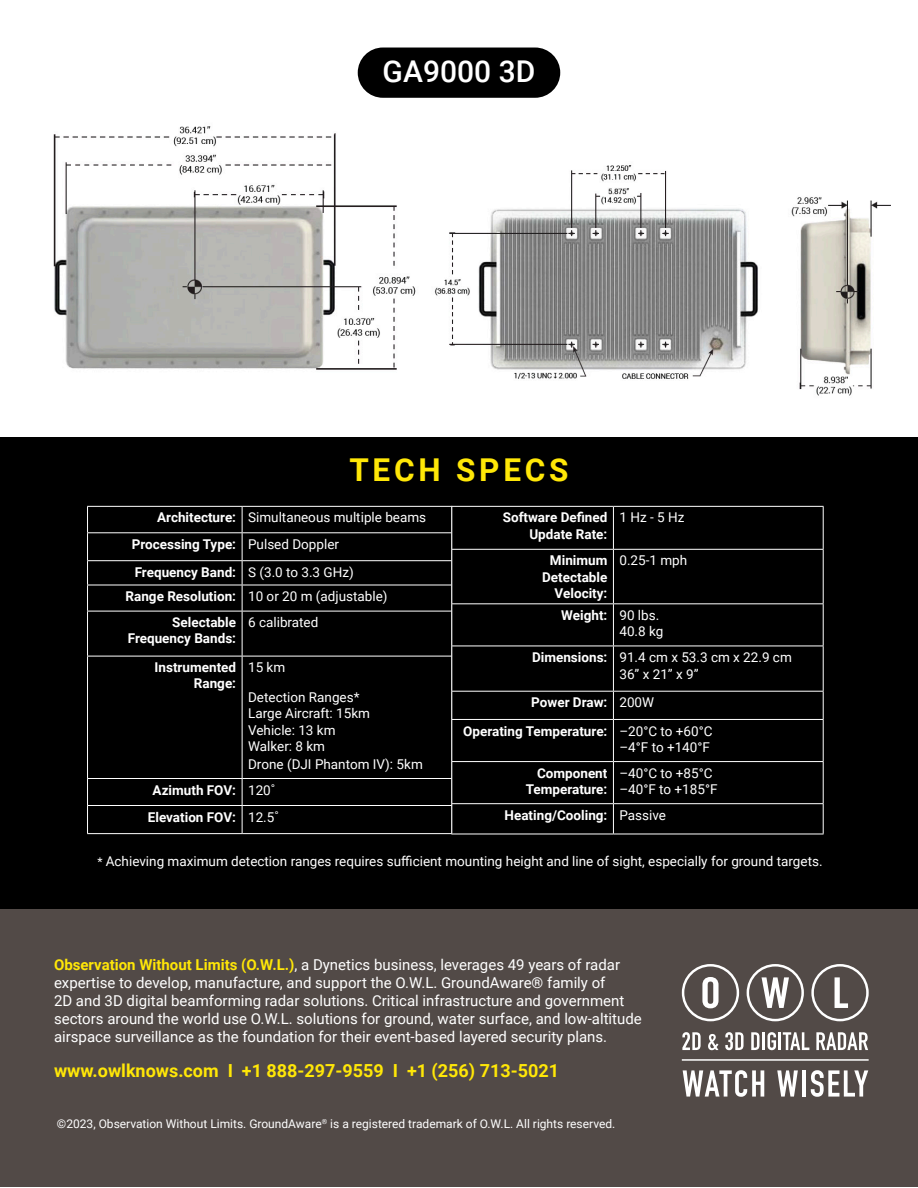
<style>
.page{position:relative;width:918px;height:1188px;background:#fff}
.page>*{position:absolute;margin:0;border:0;box-sizing:border-box;transform-origin:0 0}
.t1{font:700 31.5px "Roboto";letter-spacing:.12em;color:#ffe707}
.t2{font:500 30px "Roboto";color:#fff}
.Boilerplate_Contact{font:700 18px "Roboto";color:#ffe707}
.Boilerplate{font:15px/18px "Roboto";color:#fff}
.t3{font:700 13.5px/16.2px "Roboto";color:#fff;text-align:right}
.Sidebar_-_Right_Colu{font:13.5px/16.2px "Roboto";color:#fff}
.Boilerplate-2{font:13.5px "Roboto";color:#fff}
.Disclaimer{font:12px "Roboto";color:#fff}
.s1{font-size:12px}
.s2{font-weight:700;color:#ffe707}
</style>
<div class="page">
<img style="left:53px;top:93px;width:838px;height:303px">
<div style="left:0;top:437px;width:918px;height:472px;background:#000"></div>
<div style="left:358px;top:48px;width:202px;height:50px;background:#000;border-radius:25px"></div>
<div style="left:0;top:909px;width:918px;height:277px;background:#524a47"></div>
<svg style="left:88px;top:507px;width:363px;height:326px"></svg>
<hr style="left:87px;top:506px;width:155px;height:1px;background:#fff">
<hr style="left:242px;top:506px;width:210px;height:1px;background:#fff">
<hr style="left:87px;top:532px;width:155px;height:1px;background:#fff">
<hr style="left:242px;top:532px;width:210px;height:1px;background:#fff">
<hr style="left:87px;top:560px;width:155px;height:1px;background:#fff">
<hr style="left:242px;top:560px;width:210px;height:1px;background:#fff">
<hr style="left:87px;top:585px;width:155px;height:1px;background:#fff">
<svg style="left:87px;top:507px;width:1px;height:104px"></svg>
<hr style="left:242px;top:585px;width:210px;height:1px;background:#fff">
<svg style="left:242px;top:507px;width:1px;height:104px"></svg>
<hr style="left:87px;top:611px;width:155px;height:1px;background:#fff">
<hr style="left:87px;top:611px;width:1px;height:45px;background:#fff">
<hr style="left:242px;top:611px;width:210px;height:1px;background:#fff">
<hr style="left:242px;top:611px;width:1px;height:45px;background:#fff">
<hr style="left:87px;top:656px;width:155px;height:1px;background:#fff">
<hr style="left:87px;top:656px;width:1px;height:122px;background:#fff">
<hr style="left:242px;top:656px;width:210px;height:1px;background:#fff">
<hr style="left:242px;top:656px;width:1px;height:122px;background:#fff">
<hr style="left:87px;top:778px;width:155px;height:1px;background:#fff">
<hr style="left:242px;top:778px;width:210px;height:1px;background:#fff">
<hr style="left:87px;top:805px;width:155px;height:1px;background:#fff">
<svg style="left:87px;top:779px;width:1px;height:54px"></svg>
<hr style="left:242px;top:805px;width:210px;height:1px;background:#fff">
<svg style="left:242px;top:779px;width:1px;height:54px"></svg>
<hr style="left:87px;top:833px;width:155px;height:1px;background:#fff">
<hr style="left:242px;top:833px;width:210px;height:1px;background:#fff">
<svg style="left:452px;top:507px;width:371px;height:327px"></svg>
<hr style="left:451px;top:506px;width:162px;height:1px;background:#fff">
<hr style="left:451px;top:507px;width:1px;height:42px;background:#fff">
<hr style="left:613px;top:506px;width:211px;height:1px;background:#fff">
<hr style="left:613px;top:507px;width:1px;height:42px;background:#fff">
<hr style="left:823px;top:507px;width:1px;height:42px;background:#fff">
<hr style="left:451px;top:549px;width:162px;height:1px;background:#fff">
<hr style="left:451px;top:550px;width:1px;height:53px;background:#fff">
<hr style="left:613px;top:549px;width:211px;height:1px;background:#fff">
<hr style="left:613px;top:550px;width:1px;height:53px;background:#fff">
<hr style="left:823px;top:550px;width:1px;height:53px;background:#fff">
<hr style="left:451px;top:603px;width:162px;height:1px;background:#fff">
<hr style="left:451px;top:604px;width:1px;height:42px;background:#fff">
<hr style="left:613px;top:603px;width:211px;height:1px;background:#fff">
<hr style="left:613px;top:604px;width:1px;height:42px;background:#fff">
<hr style="left:823px;top:604px;width:1px;height:42px;background:#fff">
<hr style="left:451px;top:646px;width:162px;height:1px;background:#fff">
<hr style="left:451px;top:646px;width:1px;height:45px;background:#fff">
<hr style="left:613px;top:646px;width:211px;height:1px;background:#fff">
<hr style="left:613px;top:646px;width:1px;height:45px;background:#fff">
<hr style="left:823px;top:646px;width:1px;height:45px;background:#fff">
<hr style="left:451px;top:691px;width:162px;height:1px;background:#fff">
<svg style="left:451px;top:692px;width:1px;height:27px"></svg>
<hr style="left:613px;top:691px;width:211px;height:1px;background:#fff">
<svg style="left:613px;top:692px;width:1px;height:27px"></svg>
<svg style="left:823px;top:692px;width:1px;height:27px"></svg>
<hr style="left:451px;top:719px;width:162px;height:1px;background:#fff">
<hr style="left:451px;top:720px;width:1px;height:41px;background:#fff">
<hr style="left:613px;top:719px;width:211px;height:1px;background:#fff">
<hr style="left:613px;top:720px;width:1px;height:41px;background:#fff">
<hr style="left:823px;top:720px;width:1px;height:41px;background:#fff">
<hr style="left:451px;top:761px;width:162px;height:1px;background:#fff">
<hr style="left:451px;top:762px;width:1px;height:41px;background:#fff">
<hr style="left:613px;top:761px;width:211px;height:1px;background:#fff">
<hr style="left:613px;top:762px;width:1px;height:41px;background:#fff">
<hr style="left:823px;top:762px;width:1px;height:41px;background:#fff">
<hr style="left:451px;top:803px;width:162px;height:1px;background:#fff">
<hr style="left:451px;top:804px;width:1px;height:30px;background:#fff">
<hr style="left:613px;top:803px;width:211px;height:1px;background:#fff">
<hr style="left:613px;top:804px;width:1px;height:30px;background:#fff">
<hr style="left:823px;top:804px;width:1px;height:30px;background:#fff">
<hr style="left:451px;top:834px;width:162px;height:1px;background:#fff">
<hr style="left:613px;top:834px;width:211px;height:1px;background:#fff">
<svg style="left:682px;top:964px;width:57px;height:57px"></svg>
<svg style="left:747px;top:964px;width:57px;height:57px"></svg>
<svg style="left:811px;top:964px;width:58px;height:57px"></svg>
<svg style="left:683px;top:1070px;width:81px;height:27px"></svg>
<svg style="left:777px;top:1070px;width:21px;height:27px"></svg>
<hr style="left:802px;top:1070px;width:4px;height:27px;background:#fff">
<svg style="left:811px;top:1070px;width:57px;height:27px"></svg>
<hr style="left:682px;top:1059px;width:187px;height:2px;background:#fff">
<svg style="left:682px;top:1032px;width:19px;height:18px"></svg>
<svg style="left:708px;top:1034px;width:10px;height:16px"></svg>
<svg style="left:725px;top:1032px;width:19px;height:18px"></svg>
<svg style="left:751px;top:1032px;width:8px;height:18px"></svg>
<hr style="left:762px;top:1032px;width:3px;height:18px;background:#fff">
<svg style="left:768px;top:1032px;width:41px;height:18px"></svg>
<svg style="left:816px;top:1032px;width:52px;height:18px"></svg>
<p class="t2" style="left:383px;top:50px;width:154px">GA9000 3D</p>
<p class="t1" style="left:349px;top:447px;width:221px">TECH SPECS</p>
<p class="t3" style="left:157px;top:509px;width:80px">Architecture:</p>
<p class="Boilerplate-2" style="left:248px;top:508px;width:180px">Simultaneous multiple beams</p>
<p class="t3" style="left:132px;top:536px;width:106px">Processing Type:</p>
<p class="Sidebar_-_Right_Colu" style="left:248px;top:536px;width:93px">Pulsed Doppler</p>
<p class="t3" style="left:135px;top:563px;width:103px">Frequency Band:</p>
<p class="Sidebar_-_Right_Colu" style="left:248px;top:563px;width:107px">S (3.0 to 3.3 GHz)</p>
<p class="t3" style="left:126px;top:588px;width:112px">Range Resolution:</p>
<p class="Boilerplate-2" style="left:248px;top:587px;width:141px">10 or 20 m (adjustable)</p>
<p class="t3" style="left:128px;top:614px;width:110px">Selectable<br>Frequency Bands:</p>
<p class="Boilerplate-2" style="left:248px;top:613px;width:72px">6 calibrated</p>
<p class="t3" style="left:155px;top:659px;width:83px">Instrumented</p>
<p class="t3" style="left:194px;top:675px;width:44px">Range:</p>
<p class="Sidebar_-_Right_Colu" style="left:248px;top:659px;width:39px">15 km</p>
<p class="Sidebar_-_Right_Colu" style="left:248px;top:689px;width:123px">Detection Ranges*<br>Large Aircraft: 15km</p>
<p class="Sidebar_-_Right_Colu" style="left:248px;top:721px;width:89px">Vehicle: 13 km<br>Walker: 8 km</p>
<p class="Sidebar_-_Right_Colu" style="left:248px;top:755px;width:176px">Drone (DJI Phantom IV): 5km</p>
<p class="t3" style="left:153px;top:781px;width:85px">Azimuth FOV:</p>
<p class="Sidebar_-_Right_Colu" style="left:248px;top:781px;width:29px">120˚</p>
<p class="t3" style="left:148px;top:808px;width:90px">Elevation FOV:</p>
<p class="Sidebar_-_Right_Colu" style="left:248px;top:808px;width:32px">12.5˚</p>
<p class="t3" style="left:503px;top:509px;width:106px">Software Defined</p>
<p class="t3" style="left:529px;top:525px;width:80px">Update Rate:</p>
<p class="t3" style="left:550px;top:552px;width:59px">Minimum</p>
<p class="t3" style="left:542px;top:568px;width:67px">Detectable</p>
<p class="t3" style="left:555px;top:584px;width:54px">Velocity:</p>
<p class="Sidebar_-_Right_Colu" style="left:619px;top:509px;width:66px">1 Hz - 5 Hz</p>
<p class="Sidebar_-_Right_Colu" style="left:619px;top:552px;width:69px">0.25-1 mph</p>
<p class="t3" style="left:561px;top:607px;width:48px">Weight:</p>
<p class="Sidebar_-_Right_Colu" style="left:619px;top:607px;width:45px">90 lbs.<br>40.8 kg</p>
<p class="t3" style="left:532px;top:649px;width:77px">Dimensions:</p>
<p class="Sidebar_-_Right_Colu" style="left:619px;top:649px;width:174px">91.4 cm x 53.3 cm x 22.9 cm</p>
<p class="Sidebar_-_Right_Colu" style="left:619px;top:665px;width:81px">36” x 21” x 9”</p>
<p class="t3" style="left:531px;top:694px;width:78px">Power Draw:</p>
<p class="Sidebar_-_Right_Colu" style="left:619px;top:694px;width:36px">200W</p>
<p class="t3" style="left:463px;top:722px;width:146px">Operating Temperature:</p>
<p class="Sidebar_-_Right_Colu" style="left:619px;top:722px;width:95px">–20°C to +60°C –4°F to +140°F</p>
<p class="t3" style="left:526px;top:764px;width:83px">Component<br>Temperature:</p>
<p class="Sidebar_-_Right_Colu" style="left:619px;top:764px;width:100px">–40°C to +85°C –40°F to +185°F</p>
<p class="t3" style="left:505px;top:806px;width:104px">Heating/Cooling:</p>
<p class="Sidebar_-_Right_Colu" style="left:619px;top:806px;width:48px">Passive</p>
<p class="Boilerplate-2" style="left:98px;top:852px;width:726px"><span class="s1">*</span> Achieving maximum detection ranges requires sufficient mounting height and line of sight, especially for ground targets.</p>
<p class="Boilerplate" style="left:54px;top:955px;width:589px"><span class="s2">Observation Without Limits (O.W.L.)</span>, a Dynetics business, leverages 49 years of radar expertise to develop, manufacture, and support the O.W.L. GroundAware® family of<br>2D and 3D digital beamforming radar solutions. Critical infrastructure and government sectors around the world use O.W.L. solutions for ground, water surface, and low-altitude airspace surveillance as the foundation for their event-based layered security plans.</p>
<p class="Boilerplate_Contact" style="left:54px;top:1058px;width:507px">www.owlknows.com I +1 888-297-9559 I +1 (256) 713-5021</p>
<p class="Disclaimer" style="left:57px;top:1115px;width:560px">©2023, Observation Without Limits. GroundAware<sup>®</sup> is a registered trademark of O.W.L. All rights reserved.</p>
</div>
